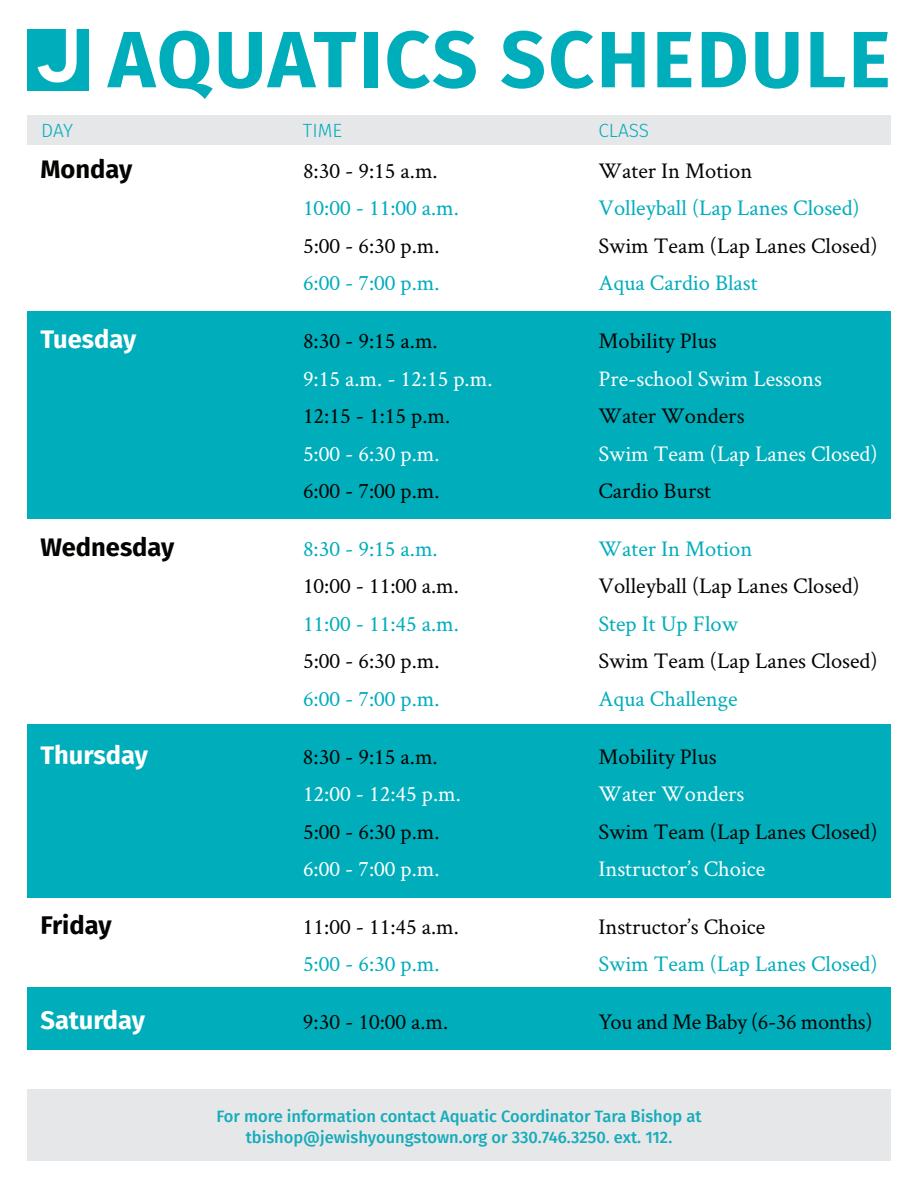
<style>
.page{position:relative;width:918px;height:1188px;background:#fff}
.page>*{position:absolute;margin:0;border:0;box-sizing:border-box;transform-origin:0 0}
.t1{font:700 79.8px "Fira Sans";letter-spacing:.03em;color:#00adbb}
.t2{font:700 25.5px "Fira Sans";color:#fff}
.t3{font:700 25.5px "Fira Sans";color:#040503}
.t4{font:22.5px "Crimson Text";color:#040503}
.t5{font:22.5px "Crimson Text";color:#00adbb}
.t6{font:22.5px "Crimson Text";color:#fff}
.t7{font:22.5px "Crimson Text";letter-spacing:-.02em;color:#040503}
.t8{font:300 19.05px "Fira Sans";color:#00adbb}
.t9{font:500 16.5px/21px "Fira Sans";color:#15acba;text-align:center}
</style>
<div class="page">
<div style="left:27px;top:1090px;width:864px;height:71px;background:#e6e7e9"></div>
<div style="left:27px;top:311px;width:864px;height:207px;background:#00adbb"></div>
<div style="left:27px;top:724px;width:864px;height:174px;background:#00adbb"></div>
<div style="left:27px;top:988px;width:864px;height:62px;background:#00adbb"></div>
<img style="left:27px;top:29px;width:61px;height:62px">
<div style="left:27px;top:115px;width:864px;height:29px;background:#e6e7e9"></div>
<p class="t1" style="left:108px;top:-8px;width:784px">AQUATICS SCHEDULE</p>
<p class="t8" style="left:41px;top:117px;width:33px">DAY</p>
<p class="t8" style="left:303px;top:117px;width:41px">TIME</p>
<p class="t8" style="left:598px;top:117px;width:52px">CLASS</p>
<p class="t3" style="left:40px;top:147px;width:93px">Monday</p>
<p class="t4" style="left:303px;top:155px;width:136px">8:30 - 9:15 a.m.</p>
<p class="t4" style="left:598px;top:155px;width:155px">Water In Motion</p>
<p class="t5" style="left:303px;top:193px;width:157px">10:00 - 11:00 a.m.</p>
<p class="t5" style="left:598px;top:193px;width:263px">Volleyball (Lap Lanes Closed)</p>
<p class="t4" style="left:303px;top:230px;width:138px">5:00 - 6:30 p.m.</p>
<p class="t4" style="left:598px;top:230px;width:281px">Swim Team (Lap Lanes Closed)</p>
<p class="t5" style="left:303px;top:268px;width:138px">6:00 - 7:00 p.m.</p>
<p class="t5" style="left:598px;top:268px;width:161px">Aqua Cardio Blast</p>
<p class="t2" style="left:40px;top:318px;width:97px">Tuesday</p>
<p class="t4" style="left:303px;top:326px;width:136px">8:30 - 9:15 a.m.</p>
<p class="t4" style="left:598px;top:326px;width:120px">Mobility Plus</p>
<p class="t6" style="left:303px;top:363px;width:191px">9:15 a.m. - 12:15 p.m.</p>
<p class="t6" style="left:598px;top:363px;width:225px">Pre-school Swim Lessons</p>
<p class="t4" style="left:303px;top:401px;width:149px">12:15 - 1:15 p.m.</p>
<p class="t4" style="left:598px;top:401px;width:148px">Water Wonders</p>
<p class="t6" style="left:303px;top:438px;width:138px">5:00 - 6:30 p.m.</p>
<p class="t6" style="left:598px;top:438px;width:281px">Swim Team (Lap Lanes Closed)</p>
<p class="t4" style="left:303px;top:476px;width:138px">6:00 - 7:00 p.m.</p>
<p class="t4" style="left:598px;top:476px;width:114px">Cardio Burst</p>
<p class="t3" style="left:40px;top:525px;width:135px">Wednesday</p>
<p class="t5" style="left:303px;top:533px;width:136px">8:30 - 9:15 a.m.</p>
<p class="t5" style="left:598px;top:533px;width:155px">Water In Motion</p>
<p class="t4" style="left:303px;top:571px;width:157px">10:00 - 11:00 a.m.</p>
<p class="t4" style="left:598px;top:571px;width:263px">Volleyball (Lap Lanes Closed)</p>
<p class="t5" style="left:303px;top:608px;width:157px">11:00 - 11:45 a.m.</p>
<p class="t5" style="left:598px;top:608px;width:141px">Step It Up Flow</p>
<p class="t4" style="left:303px;top:646px;width:138px">5:00 - 6:30 p.m.</p>
<p class="t4" style="left:598px;top:646px;width:281px">Swim Team (Lap Lanes Closed)</p>
<p class="t5" style="left:303px;top:683px;width:138px">6:00 - 7:00 p.m.</p>
<p class="t5" style="left:598px;top:683px;width:141px">Aqua Challenge</p>
<p class="t2" style="left:40px;top:733px;width:109px">Thursday</p>
<p class="t4" style="left:303px;top:741px;width:136px">8:30 - 9:15 a.m.</p>
<p class="t4" style="left:598px;top:741px;width:120px">Mobility Plus</p>
<p class="t6" style="left:303px;top:779px;width:159px">12:00 - 12:45 p.m.</p>
<p class="t6" style="left:598px;top:779px;width:148px">Water Wonders</p>
<p class="t4" style="left:303px;top:816px;width:138px">5:00 - 6:30 p.m.</p>
<p class="t4" style="left:598px;top:816px;width:281px">Swim Team (Lap Lanes Closed)</p>
<p class="t6" style="left:303px;top:854px;width:138px">6:00 - 7:00 p.m.</p>
<p class="t6" style="left:598px;top:854px;width:168px">Instructor’s Choice</p>
<p class="t3" style="left:40px;top:903px;width:73px">Friday</p>
<p class="t4" style="left:303px;top:911px;width:157px">11:00 - 11:45 a.m.</p>
<p class="t4" style="left:598px;top:911px;width:168px">Instructor’s Choice</p>
<p class="t5" style="left:303px;top:949px;width:138px">5:00 - 6:30 p.m.</p>
<p class="t5" style="left:598px;top:949px;width:281px">Swim Team (Lap Lanes Closed)</p>
<p class="t2" style="left:40px;top:999px;width:106px">Saturday</p>
<p class="t4" style="left:303px;top:1007px;width:147px">9:30 - 10:00 a.m.</p>
<p class="t7" style="left:598px;top:1007px;width:275px">You and Me Baby (6-36 months)</p>
<p class="t9" style="left:216px;top:1105px;width:487px">For more information contact Aquatic Coordinator Tara Bishop at tbishop@jewishyoungstown.org or 330.746.3250. ext. 112.</p>
</div>
